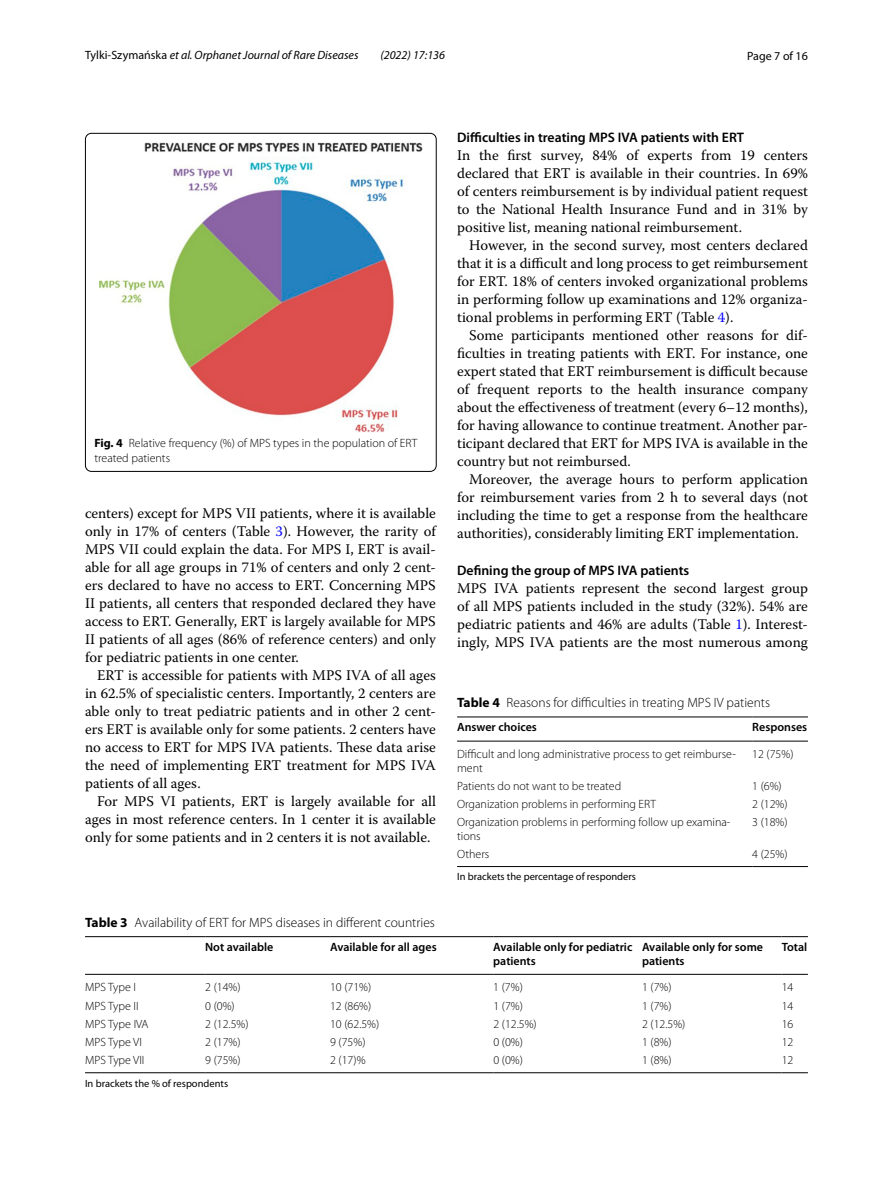
<style>
.page{position:relative;width:893px;height:1187px;background:#fff}
.page>*{position:absolute;margin:0;border:0;box-sizing:border-box;transform-origin:0 0}
.t1{font:14.7px/18px "Warnock Pro";color:#000;text-align:justify}
.t2{font:600 13.8px "Myriad Pro";color:#000}
.t3{font:300 13.5px "Myriad Pro";color:#000}
.t4{font:300 12px/13.5px "Myriad Pro";color:#000}
.t5{font:600 12px/13.5px "Myriad Pro";color:#000}
.t6{font:italic 12px "Myriad Pro";color:#000}
.t7{font:12px "Myriad Pro";color:#000}
.t8{font:10.5px "Myriad Pro";color:#000}
.s1{font-style:normal}
.s2{font-weight:700}
.s3{color:#00f}
</style>
<div class="page">
<img style="left:99px;top:142px;width:323px;height:290px">
<div style="left:85px;top:133px;width:351px;height:338px;border:1px solid #000;border-radius:6px"></div>
<hr style="left:85px;top:936px;width:120px;height:1px;background:#000">
<hr style="left:85px;top:974px;width:120px;height:1px;background:#000">
<hr style="left:205px;top:936px;width:125px;height:1px;background:#000">
<hr style="left:205px;top:974px;width:125px;height:1px;background:#000">
<hr style="left:330px;top:936px;width:163px;height:1px;background:#000">
<hr style="left:330px;top:974px;width:163px;height:1px;background:#000">
<hr style="left:493px;top:936px;width:149px;height:1px;background:#000">
<hr style="left:493px;top:974px;width:149px;height:1px;background:#000">
<hr style="left:642px;top:936px;width:140px;height:1px;background:#000">
<hr style="left:642px;top:974px;width:140px;height:1px;background:#000">
<svg style="left:782px;top:936px;width:26px;height:1px"></svg>
<svg style="left:782px;top:974px;width:26px;height:1px"></svg>
<hr style="left:85px;top:1072px;width:120px;height:1px;background:#000">
<hr style="left:205px;top:1072px;width:125px;height:1px;background:#000">
<hr style="left:330px;top:1072px;width:163px;height:1px;background:#000">
<hr style="left:493px;top:1072px;width:149px;height:1px;background:#000">
<hr style="left:642px;top:1072px;width:140px;height:1px;background:#000">
<svg style="left:782px;top:1072px;width:26px;height:1px"></svg>
<hr style="left:457px;top:716px;width:295px;height:1px;background:#000">
<hr style="left:457px;top:740px;width:295px;height:1px;background:#000">
<hr style="left:752px;top:716px;width:56px;height:1px;background:#000">
<hr style="left:752px;top:740px;width:56px;height:1px;background:#000">
<hr style="left:457px;top:866px;width:295px;height:1px;background:#000">
<hr style="left:752px;top:866px;width:56px;height:1px;background:#000">
<p class="t6" style="left:85px;top:48px;width:275px"><span class="s1">Tylki‑Szymańska</span> et al. Orphanet Journal of Rare Diseases</p>
<p class="t6" style="left:380px;top:48px;width:66px">(2022) 17:136</p>
<p class="t7" style="left:747px;top:48px;width:62px">Page 7 of 16</p>
<p class="t4" style="left:94px;top:436px;width:324px;line-height:15px"><span class="s2">Fig. 4</span> Relative frequency (%) of MPS types in the population of ERT treated patients</p>
<p class="t1" style="left:85px;top:504px;width:352px">centers) except for MPS VII patients, where it is available only in 17% of centers (Table <span class="s3">3</span>). However, the rarity of MPS VII could explain the data. For MPS I, ERT is avail&shy;able for all age groups in 71% of centers and only 2 cent&shy;ers declared to have no access to ERT. Concerning MPS II patients, all centers that responded declared they have access to ERT. Generally, ERT is largely available for MPS II patients of all ages (86% of reference centers) and only for pediatric patients in one center.</p>
<p class="t1" style="left:85px;top:666px;width:352px;text-indent:12px">ERT is accessible for patients with MPS IVA of all ages in 62.5% of specialistic centers. Importantly, 2 centers are able only to treat pediatric patients and in other 2 cent&shy;ers ERT is available only for some patients. 2 centers have no access to ERT for MPS IVA patients. These data arise the need of implementing ERT treatment for MPS IVA patients of all ages.</p>
<p class="t1" style="left:85px;top:792px;width:352px;text-indent:12px">For MPS VI patients, ERT is largely available for all ages in most reference centers. In 1 center it is available only for some patients and in 2 centers it is not available.</p>
<p class="t3" style="left:85px;top:914px;width:351px"><span class="s2">Table 3</span> Availability of ERT for MPS diseases in different countries</p>
<p class="t2" style="left:457px;top:129px;width:289px">Difficulties in treating MPS IVA patients with ERT</p>
<p class="t1" style="left:457px;top:146px;width:352px">In the first survey, 84% of experts from 19 centers declared that ERT is available in their countries. In 69% of centers reimbursement is by individual patient request to the National Health Insurance Fund and in 31% by positive list, meaning national reimbursement.</p>
<p class="t1" style="left:457px;top:236px;width:352px;text-indent:12px">However, in the second survey, most centers declared that it is a difficult and long process to get reimbursement for ERT. 18% of centers invoked organizational problems in performing follow up examinations and 12% organiza&shy;tional problems in performing ERT (Table <span class="s3">4</span>).</p>
<p class="t1" style="left:457px;top:326px;width:352px;text-indent:12px">Some participants mentioned other reasons for dif&shy;ficulties in treating patients with ERT. For instance, one expert stated that ERT reimbursement is difficult because of frequent reports to the health insurance company about the effectiveness of treatment (every 6–12 months), for having allowance to continue treatment. Another par&shy;ticipant declared that ERT for MPS IVA is available in the country but not reimbursed.</p>
<p class="t1" style="left:457px;top:470px;width:352px;text-indent:12px">Moreover, the average hours to perform application for reimbursement varies from 2 h to several days (not including the time to get a response from the healthcare authorities), considerably limiting ERT implementation.</p>
<p class="t2" style="left:457px;top:561px;width:234px">Defining the group of MPS IVA patients</p>
<p class="t1" style="left:457px;top:578px;width:352px">MPS IVA patients represent the second largest group of all MPS patients included in the study (32%). 54% are pediatric patients and 46% are adults (Table <span class="s3">1</span>). Interest&shy;ingly, MPS IVA patients are the most numerous among</p>
<p class="t3" style="left:457px;top:695px;width:314px"><span class="s2">Table 4</span> Reasons for difficulties in treating MPS IV patients</p>
<p class="t5" style="left:457px;top:720px;width:81px">Answer choices</p>
<p class="t5" style="left:752px;top:720px;width:56px">Responses</p>
<p class="t4" style="left:457px;top:747px;width:280px">Difficult and long administrative process to get reimburse‑ ment</p>
<p class="t4" style="left:752px;top:747px;width:43px">12 (75%)</p>
<p class="t4" style="left:457px;top:779px;width:166px">Patients do not want to be treated</p>
<p class="t4" style="left:752px;top:779px;width:31px">1 (6%)</p>
<p class="t4" style="left:457px;top:797px;width:200px">Organization problems in performing ERT</p>
<p class="t4" style="left:752px;top:797px;width:37px">2 (12%)</p>
<p class="t4" style="left:457px;top:815px;width:275px">Organization problems in performing follow up examina‑ tions</p>
<p class="t4" style="left:752px;top:815px;width:37px">3 (18%)</p>
<p class="t4" style="left:457px;top:847px;width:34px">Others</p>
<p class="t4" style="left:752px;top:847px;width:37px">4 (25%)</p>
<p class="t8" style="left:457px;top:870px;width:180px">In brackets the percentage of responders</p>
<p class="t5" style="left:205px;top:939px;width:70px">Not available</p>
<p class="t5" style="left:330px;top:939px;width:108px">Available for all ages</p>
<p class="t5" style="left:493px;top:939px;width:141px">Available only for pediatric patients</p>
<p class="t5" style="left:642px;top:939px;width:123px">Available only for some patients</p>
<p class="t5" style="left:782px;top:939px;width:27px">Total</p>
<p class="t4" style="left:85px;top:980px;width:53px">MPS Type I</p>
<p class="t4" style="left:205px;top:980px;width:37px">2 (14%)</p>
<p class="t4" style="left:330px;top:980px;width:43px">10 (71%)</p>
<p class="t4" style="left:493px;top:980px;width:31px">1 (7%)</p>
<p class="t4" style="left:642px;top:980px;width:31px">1 (7%)</p>
<p class="t4" style="left:782px;top:980px;width:13px">14</p>
<p class="t4" style="left:85px;top:999px;width:55px">MPS Type II</p>
<p class="t4" style="left:205px;top:999px;width:31px">0 (0%)</p>
<p class="t4" style="left:330px;top:999px;width:43px">12 (86%)</p>
<p class="t4" style="left:493px;top:999px;width:31px">1 (7%)</p>
<p class="t4" style="left:642px;top:999px;width:31px">1 (7%)</p>
<p class="t4" style="left:782px;top:999px;width:13px">14</p>
<p class="t4" style="left:85px;top:1017px;width:65px">MPS Type IVA</p>
<p class="t4" style="left:205px;top:1017px;width:45px">2 (12.5%)</p>
<p class="t4" style="left:330px;top:1017px;width:51px">10 (62.5%)</p>
<p class="t4" style="left:493px;top:1017px;width:45px">2 (12.5%)</p>
<p class="t4" style="left:642px;top:1017px;width:45px">2 (12.5%)</p>
<p class="t4" style="left:782px;top:1017px;width:13px">16</p>
<p class="t4" style="left:85px;top:1035px;width:58px">MPS Type VI</p>
<p class="t4" style="left:205px;top:1035px;width:37px">2 (17%)</p>
<p class="t4" style="left:330px;top:1035px;width:37px">9 (75%)</p>
<p class="t4" style="left:493px;top:1035px;width:31px">0 (0%)</p>
<p class="t4" style="left:642px;top:1035px;width:31px">1 (8%)</p>
<p class="t4" style="left:782px;top:1035px;width:13px">12</p>
<p class="t4" style="left:85px;top:1053px;width:61px">MPS Type VII</p>
<p class="t4" style="left:205px;top:1053px;width:37px">9 (75%)</p>
<p class="t4" style="left:330px;top:1053px;width:37px">2 (17)%</p>
<p class="t4" style="left:493px;top:1053px;width:31px">0 (0%)</p>
<p class="t4" style="left:642px;top:1053px;width:31px">1 (8%)</p>
<p class="t4" style="left:782px;top:1053px;width:13px">12</p>
<p class="t8" style="left:85px;top:1076px;width:145px">In brackets the % of respondents</p>
</div>
